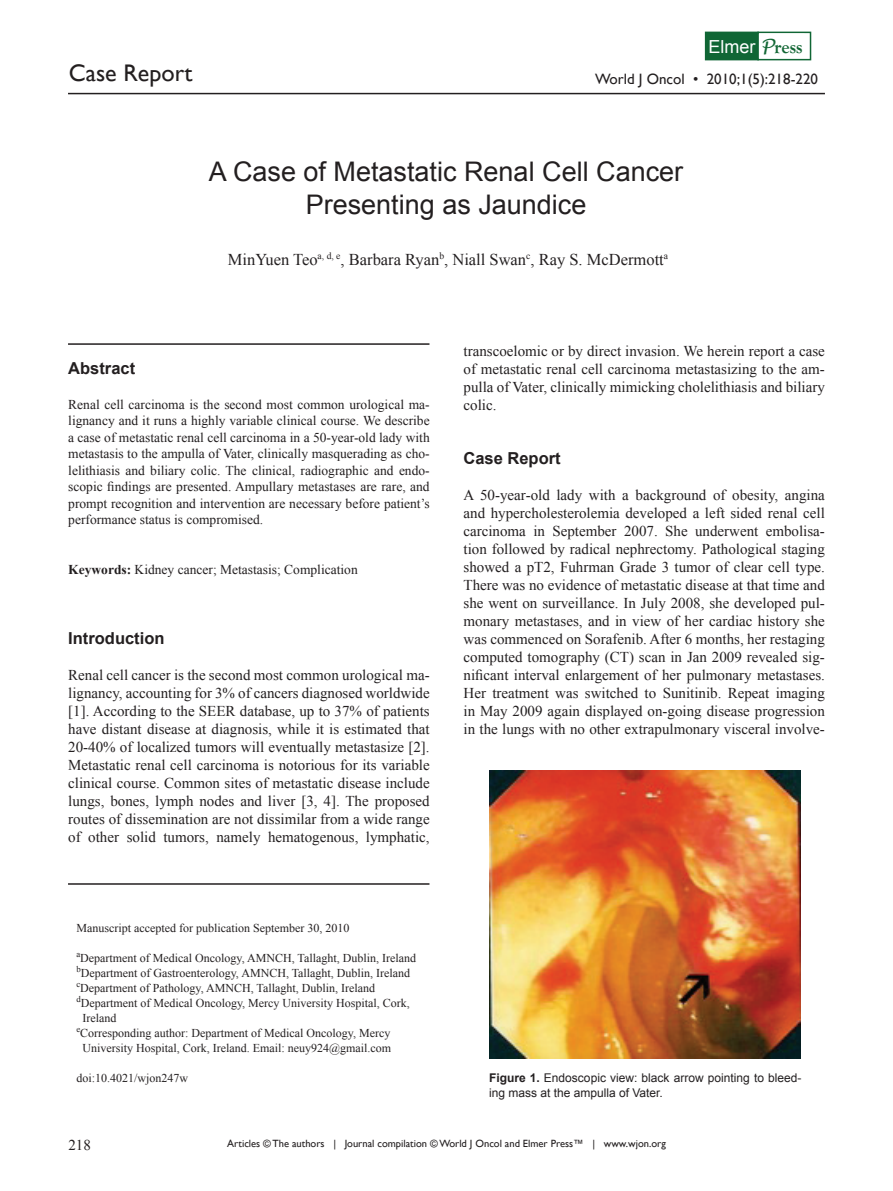
<style>
.page{position:relative;width:893px;height:1191px;background:#fff}
.page>*{position:absolute;margin:0;border:0;box-sizing:border-box;transform-origin:0 0}
.t1{font:27px/33px "Arial";color:#231f20;text-align:center}
.t2{font:24px "Gill Sans";color:#231f20}
.t3{font:18px "Arial";color:#fff}
.t4{font:16.5px "Times New Roman";color:#231f20}
.t5{font:700 16.5px "Arial";color:#231f20}
.t6{font:15px/18px "Times New Roman";color:#231f20;text-align:justify}
.t7{font:15px "Gill Sans";color:#231f20}
.t8{font:13.5px/16.5px "Times New Roman";color:#231f20;text-align:justify}
.t9{font:12px "Times New Roman";color:#231f20}
.t10{font:12px/15px "Arial";color:#231f20}
.t11{font:10.5px "Gill Sans";color:#231f20}
.s1{font-family:"Lucida Handwriting";font-style:italic;font-size:19.5px;color:#136735}
.s2{font-family:"Goudy Old Style T";font-weight:700;font-size:19.5px;color:#136735}
.s3{font-weight:700}
</style>
<div class="page">
<div style="left:705px;top:32px;width:54px;height:28px;background:#106635"></div>
<div style="left:757px;top:32px;width:54px;height:28px;background:#fff;border:2px solid #106635"></div>
<div style="left:706px;top:40px;width:52px;height:16px;background:#106635"></div>
<hr style="left:68px;top:93px;width:757px;height:1px;background:#231f20">
<hr style="left:68px;top:343px;width:361px;height:2px;background:#231f20">
<hr style="left:68px;top:883px;width:361px;height:1px;background:#231f20">
<img style="left:489px;top:770px;width:311px;height:288px">
<p class="t3" style="left:708px;top:35px;width:96px">Elmer <span class="s1">P</span><span class="s2">ress</span></p>
<h2 class="t2" style="left:69px;top:59px;width:125px">Case Report</h2>
<p class="t7" style="left:595px;top:70px;width:224px">World J Oncol • 2010;1(5):218-220</p>
<h1 class="t1" style="left:209px;top:156px;width:476px">A Case of Metastatic Renal Cell Cancer<br>Presenting as Jaundice</h1>
<p class="t4" style="left:228px;top:248px;width:442px">MinYuen Teo<sup>a,</sup> <sup>d,</sup> <sup>e</sup>, Barbara Ryan<sup>b</sup>, Niall Swan<sup>c</sup>, Ray S. McDermott<sup>a</sup></p>
<p class="t5" style="left:68px;top:357px;width:68px">Abstract</p>
<p class="t8" style="left:68px;top:396px;width:363px">Renal cell carcinoma is the second most common urological ma&shy;lignancy and it runs a highly variable clinical course. We describe a case of metastatic renal cell carcinoma in a 50-year-old lady with metastasis to the ampulla of Vater, clinically masquerading as cho&shy;lelithiasis and biliary colic. The clinical, radiographic and endo&shy;scopic findings are presented. Ampullary metastases are rare, and prompt recognition and intervention are necessary before patient’s performance status is compromised.</p>
<p class="t8" style="left:68px;top:561px;width:291px"><span class="s3">Keywords:</span> Kidney cancer; Metastasis; Complication</p>
<p class="t5" style="left:68px;top:627px;width:98px">Introduction</p>
<p class="t6" style="left:68px;top:666px;width:363px">Renal cell cancer is the second most common urological ma&shy;lignancy, accounting for 3% of cancers diagnosed worldwide [1]. According to the SEER database, up to 37% of patients have distant disease at diagnosis, while it is estimated that 20-40% of localized tumors will eventually metastasize [2].<br>Metastatic renal cell carcinoma is notorious for its variable clinical course. Common sites of metastatic disease include lungs, bones, lymph nodes and liver [3, 4]. The proposed routes of dissemination are not dissimilar from a wide range of other solid tumors, namely hematogenous, lymphatic,</p>
<p class="t6" style="left:463px;top:342px;width:363px">transcoelomic or by direct invasion. We herein report a case of metastatic renal cell carcinoma metastasizing to the am&shy;pulla of Vater, clinically mimicking cholelithiasis and biliary colic.</p>
<p class="t5" style="left:463px;top:447px;width:99px">Case Report</p>
<p class="t6" style="left:463px;top:486px;width:363px">A 50-year-old lady with a background of obesity, angina and hypercholesterolemia developed a left sided renal cell carcinoma in September 2007. She underwent embolisa&shy;tion followed by radical nephrectomy. Pathological staging showed a pT2, Fuhrman Grade 3 tumor of clear cell type.<br>There was no evidence of metastatic disease at that time and she went on surveillance. In July 2008, she developed pul&shy;monary metastases, and in view of her cardiac history she was commenced on Sorafenib. After 6 months, her restaging computed tomography (CT) scan in Jan 2009 revealed sig&shy;nificant interval enlargement of her pulmonary metastases.<br>Her treatment was switched to Sunitinib. Repeat imaging in May 2009 again displayed on-going disease progression in the lungs with no other extrapulmonary visceral involve-</p>
<p class="t9" style="left:76px;top:920px;width:274px">Manuscript accepted for publication September 30, 2010</p>
<p class="t9" style="left:76px;top:950px;width:341px"><sup>a</sup>Department of Medical Oncology, AMNCH, Tallaght, Dublin, Ireland</p>
<p class="t9" style="left:76px;top:965px;width:335px"><sup>b</sup>Department of Gastroenterology, AMNCH, Tallaght, Dublin, Ireland</p>
<p class="t9" style="left:76px;top:980px;width:300px"><sup>c</sup>Department of Pathology, AMNCH, Tallaght, Dublin, Ireland</p>
<p class="t9" style="left:76px;top:995px;width:335px"><sup>d</sup>Department of Medical Oncology, Mercy University Hospital, Cork,</p>
<p class="t9" style="left:82px;top:1010px;width:35px">Ireland</p>
<p class="t9" style="left:76px;top:1025px;width:316px"><sup>e</sup>Corresponding author: Department of Medical Oncology, Mercy</p>
<p class="t9" style="left:82px;top:1040px;width:310px">University Hospital, Cork, Ireland. Email: neuy924@gmail.com</p>
<p class="t9" style="left:76px;top:1070px;width:113px">doi:10.4021/wjon247w</p>
<p class="t10" style="left:489px;top:1070px;width:314px"><span class="s3">Figure 1.</span> Endoscopic view: black arrow pointing to bleed&shy;ing mass at the ampulla of Vater.</p>
<p class="t6" style="left:68px;top:1136px;width:24px">218</p>
<p class="t11" style="left:227px;top:1137px;width:440px">Articles © The authors | Journal compilation © World J Oncol and Elmer Press™ | www.wjon.org</p>
</div>
